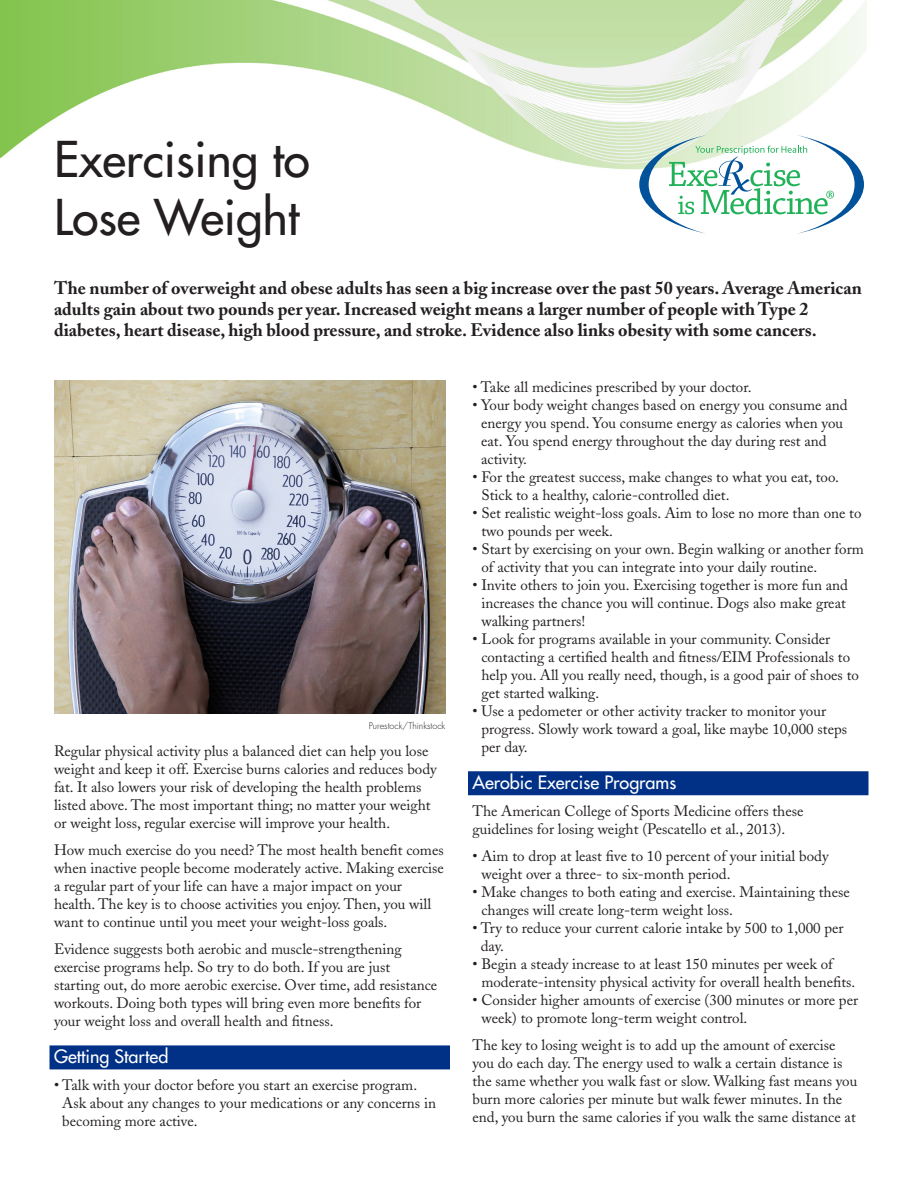
<style>
.page{position:relative;width:918px;height:1188px;background:#fff}
.page>*{position:absolute;margin:0;border:0;box-sizing:border-box;transform-origin:0 0}
.t1{font:48px/58.5px "Futura";color:#231f20}
.t2{font:700 18px/21px "Adobe Caslon";color:#231f20}
.EIM_Rx_subhead{font:18px "Futura";color:#fff}
.EIM_Rx_text_0_sp{font:15px/18px "Adobe Caslon";color:#231f20}
.EIM_Rx_text_p6_sp{font:15px/18px "Adobe Caslon";color:#231f20}
.EIM_Rx_text_1p_sp{font:15px/18px "Adobe Caslon";color:#231f20}
.t3{font:300 9px "Futura";color:#231f20}
</style>
<div class="page">
<img style="left:0;top:0;width:866px;height:170px">
<svg style="left:639px;top:135px;width:225px;height:99px"></svg>
<div style="left:50px;top:1045px;width:400px;height:24px;background:#003186"></div>
<div style="left:468px;top:771px;width:400px;height:24px;background:#003186"></div>
<img style="left:54px;top:380px;width:392px;height:333px">
<p class="t1" style="left:54px;top:129px;width:257px">Exercising to<br>Lose Weight</p>
<p class="t2" style="left:54px;top:278px;width:809px">The number of overweight and obese adults has seen a big increase over the past 50 years. Average American adults gain about two pounds per year. Increased weight means a larger number of people with Type 2 diabetes, heart disease, high blood pressure, and stroke. Evidence also links obesity with some cancers.</p>
<p class="t3" style="left:369px;top:720px;width:78px">Purestock/Thinkstock</p>
<p class="EIM_Rx_text_p6_sp" style="left:54px;top:742px;width:384px">Regular physical activity plus a balanced diet can help you lose weight and keep it off. Exercise burns calories and reduces body fat. It also lowers your risk of developing the health problems listed above. The most important thing; no matter your weight or weight loss, regular exercise will improve your health.</p>
<p class="EIM_Rx_text_p6_sp" style="left:54px;top:841px;width:391px">How much exercise do you need? The most health benefit comes when inactive people become moderately active. Making exercise a regular part of your life can have a major impact on your health. The key is to choose activities you enjoy. Then, you will want to continue until you meet your weight-loss goals.</p>
<p class="EIM_Rx_text_1p_sp" style="left:54px;top:940px;width:385px">Evidence suggests both aerobic and muscle-strengthening exercise programs help. So try to do both. If you are just starting out, do more aerobic exercise. Over time, add resistance workouts. Doing both types will bring even more benefits for your weight loss and overall health and fitness.</p>
<p class="EIM_Rx_subhead" style="left:54px;top:1045px;width:116px">Getting Started</p>
<p class="EIM_Rx_text_0_sp" style="left:62px;top:1077px;width:375px;text-indent:-8px">• Talk with your doctor before you start an exercise program.<br>Ask about any changes to your medications or any concerns in becoming more active.</p>
<p class="EIM_Rx_text_0_sp" style="left:472px;top:378px;width:280px">• Take all medicines prescribed by your doctor.</p>
<p class="EIM_Rx_text_0_sp" style="left:481px;top:396px;width:368px;text-indent:-9px">• Your body weight changes based on energy you consume and energy you spend. You consume energy as calories when you eat. You spend energy throughout the day during rest and activity.</p>
<p class="EIM_Rx_text_0_sp" style="left:481px;top:468px;width:359px;text-indent:-9px">• For the greatest success, make changes to what you eat, too.<br>Stick to a healthy, calorie-controlled diet.</p>
<p class="EIM_Rx_text_0_sp" style="left:481px;top:504px;width:382px;text-indent:-9px">• Set realistic weight-loss goals. Aim to lose no more than one to two pounds per week.</p>
<p class="EIM_Rx_text_0_sp" style="left:481px;top:540px;width:384px;text-indent:-9px">• Start by exercising on your own. Begin walking or another form of activity that you can integrate into your daily routine.</p>
<p class="EIM_Rx_text_0_sp" style="left:481px;top:576px;width:368px;text-indent:-9px">• Invite others to join you. Exercising together is more fun and increases the chance you will continue. Dogs also make great walking partners!</p>
<p class="EIM_Rx_text_0_sp" style="left:481px;top:630px;width:379px;text-indent:-9px">• Look for programs available in your community. Consider contacting a certified health and fitness/EIM Professionals to help you. All you really need, though, is a good pair of shoes to get started walking.</p>
<p class="EIM_Rx_text_1p_sp" style="left:481px;top:702px;width:367px;text-indent:-9px">• Use a pedometer or other activity tracker to monitor your progress. Slowly work toward a goal, like maybe 10,000 steps per day.</p>
<p class="EIM_Rx_subhead" style="left:472px;top:771px;width:205px">Aerobic Exercise Programs</p>
<p class="EIM_Rx_text_p6_sp" style="left:472px;top:802px;width:332px">The American College of Sports Medicine offers these guidelines for losing weight (Pescatello et al., 2013).</p>
<p class="EIM_Rx_text_0_sp" style="left:481px;top:847px;width:349px;text-indent:-9px">• Aim to drop at least five to 10 percent of your initial body weight over a three- to six-month period.</p>
<p class="EIM_Rx_text_0_sp" style="left:481px;top:883px;width:370px;text-indent:-9px">• Make changes to both eating and exercise. Maintaining these changes will create long-term weight loss.</p>
<p class="EIM_Rx_text_0_sp" style="left:481px;top:919px;width:365px;text-indent:-8px">• Try to reduce your current calorie intake by 500 to 1,000 per day.</p>
<p class="EIM_Rx_text_0_sp" style="left:481px;top:955px;width:375px;text-indent:-9px">• Begin a steady increase to at least 150 minutes per week of moderate-intensity physical activity for overall health benefits.</p>
<p class="EIM_Rx_text_p6_sp" style="left:481px;top:991px;width:378px;text-indent:-9px">• Consider higher amounts of exercise (300 minutes or more per week) to promote long-term weight control.</p>
<p class="EIM_Rx_text_p6_sp" style="left:472px;top:1036px;width:386px">The key to losing weight is to add up the amount of exercise you do each day. The energy used to walk a certain distance is the same whether you walk fast or slow. Walking fast means you burn more calories per minute but walk fewer minutes. In the end, you burn the same calories if you walk the same distance at</p>
</div>
